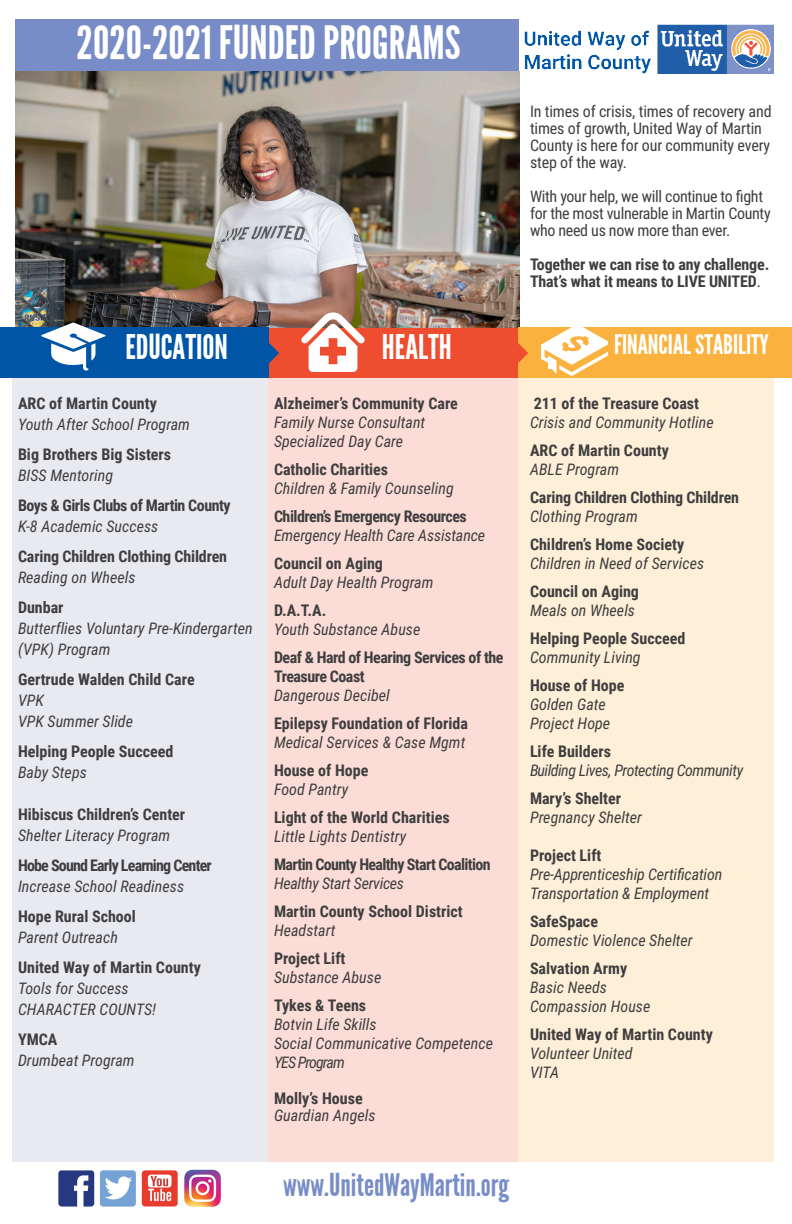
<style>
.page{position:relative;width:792px;height:1224px;background:#fff}
.page>*{position:absolute;margin:0;border:0;box-sizing:border-box;transform-origin:0 0}
.t1{font:46px "League Gothic";color:#fff}
.t2{font:34px "League Gothic";color:#fff}
.t3{font:31px "League Gothic";color:#788dc7}
.t4{font:27px "League Gothic";color:#fff}
.t5{font:italic 16px/21px "Roboto Condensed";color:#3e3e3f}
.t6{font:700 16px/17px "Roboto Condensed";color:#3e3e3f}
.t7{font:16px/17px "Roboto Condensed";letter-spacing:-.015em;color:#3e3e3f}
.t8{font:700 16px/19px "Roboto Condensed";letter-spacing:-.03em;color:#3e3e3f}
.t9{font:700 16px "Roboto Condensed";letter-spacing:-.04em;color:#3e3e3f}
.t10{font:italic 16px "Roboto Condensed";letter-spacing:-.03em;color:#3e3e3f}
.t11{font:700 16px "Roboto Condensed";letter-spacing:-.05em;color:#3e3e3f}
.t12{font:italic 16px "Roboto Condensed";letter-spacing:-.02em;color:#3e3e3f}
.t13{font:italic 16px "Roboto Condensed";letter-spacing:-.06em;color:#3e3e3f}
.s1{font-weight:400}
</style>
<div class="page">
<div style="left:518px;top:334px;width:256px;height:828px;background:#feefd8"></div>
<div style="left:12px;top:329px;width:256px;height:833px;background:#e9eaf0"></div>
<img style="left:15px;top:71px;width:505px;height:257px">
<div style="left:268px;top:376px;width:250px;height:786px;background:#fbdcd6"></div>
<div style="left:0;top:328px;width:269px;height:50px;background:#0155a7"></div>
<div style="left:518px;top:328px;width:274px;height:50px;background:#fbb13d"></div>
<svg style="left:541px;top:327px;width:67px;height:49px"></svg>
<div style="left:269px;top:328px;width:249px;height:50px;background:#ef4d30"></div>
<svg style="left:301px;top:311px;width:64px;height:61px"></svg>
<img style="left:514px;top:24px;width:260px;height:56px">
<div style="left:15px;top:19px;width:504px;height:52px;background:#788dc7"></div>
<svg style="left:518px;top:343px;width:10px;height:20px"></svg>
<svg style="left:269px;top:343px;width:10px;height:20px"></svg>
<img style="left:58px;top:1170px;width:163px;height:37px">
<svg style="left:41px;top:323px;width:65px;height:48px"></svg>
<p class="t1" style="left:77px;top:17px;width:386px">2020-2021 FUNDED PROGRAMS</p>
<p class="t7" style="left:530px;top:102px;width:243px">In times of crisis, times of recovery and times of growth, United Way of Martin<br>County is here for our community every step of the way.</p>
<p class="t7" style="left:530px;top:187px;width:242px">With your help, we will continue to fight for the most vulnerable in Martin County who need us now more than ever.</p>
<p class="t6" style="left:530px;top:255px;width:241px">Together we can rise to any challenge.<br>That’s what it means to LIVE UNITED<span class="s1">.</span></p>
<p class="t2" style="left:125px;top:327px;width:104px">EDUCATION</p>
<p class="t2" style="left:382px;top:327px;width:71px">HEALTH</p>
<p class="t4" style="left:614px;top:329px;width:156px">FINANCIAL STABILITY</p>
<p class="t6" style="left:18px;top:395px;width:140px">ARC of Martin County</p>
<p class="t5" style="left:18px;top:414px;width:174px">Youth After School Program</p>
<p class="t6" style="left:18px;top:446px;width:155px">Big Brothers Big Sisters</p>
<p class="t5" style="left:18px;top:465px;width:97px">BISS Mentoring</p>
<p class="t8" style="left:18px;top:496px;width:214px">Boys &amp; Girls Clubs of Martin County</p>
<p class="t5" style="left:18px;top:516px;width:142px">K-8 Academic Success</p>
<p class="t6" style="left:18px;top:548px;width:211px">Caring Children Clothing Children</p>
<p class="t5" style="left:18px;top:567px;width:119px">Reading on Wheels</p>
<p class="t6" style="left:18px;top:599px;width:47px">Dunbar</p>
<p class="t5" style="left:18px;top:618px;width:236px">Butterflies Voluntary Pre-Kindergarten (VPK) Program</p>
<p class="t6" style="left:18px;top:671px;width:178px">Gertrude Walden Child Care</p>
<p class="t5" style="left:18px;top:690px;width:27px">VPK</p>
<p class="t5" style="left:18px;top:711px;width:117px">VPK Summer Slide</p>
<p class="t6" style="left:18px;top:743px;width:157px">Helping People Succeed</p>
<p class="t5" style="left:18px;top:762px;width:70px">Baby Steps</p>
<p class="t6" style="left:18px;top:806px;width:169px">Hibiscus Children’s Center</p>
<p class="t5" style="left:18px;top:825px;width:154px">Shelter Literacy Program</p>
<p class="t11" style="left:18px;top:855px;width:195px">Hobe Sound Early Learning Center</p>
<p class="t5" style="left:18px;top:876px;width:168px">Increase School Readiness</p>
<p class="t6" style="left:18px;top:908px;width:119px">Hope Rural School</p>
<p class="t5" style="left:18px;top:927px;width:101px">Parent Outreach</p>
<p class="t6" style="left:18px;top:959px;width:184px">United Way of Martin County</p>
<p class="t5" style="left:18px;top:978px;width:112px">Tools for Success</p>
<p class="t5" style="left:18px;top:999px;width:140px">CHARACTER COUNTS!</p>
<p class="t6" style="left:18px;top:1031px;width:41px">YMCA</p>
<p class="t5" style="left:18px;top:1050px;width:118px">Drumbeat Program</p>
<p class="t6" style="left:274px;top:395px;width:185px">Alzheimer’s Community Care</p>
<p class="t5" style="left:274px;top:412px;width:153px">Family Nurse Consultant</p>
<p class="t5" style="left:274px;top:431px;width:131px">Specialized Day Care</p>
<p class="t6" style="left:274px;top:461px;width:116px">Catholic Charities</p>
<p class="t5" style="left:274px;top:478px;width:181px">Children &amp; Family Counseling</p>
<p class="t8" style="left:274px;top:507px;width:194px">Children’s Emergency Resources</p>
<p class="t5" style="left:274px;top:525px;width:213px">Emergency Health Care Assistance</p>
<p class="t6" style="left:274px;top:555px;width:111px">Council on Aging</p>
<p class="t5" style="left:274px;top:572px;width:161px">Adult Day Health Program</p>
<p class="t6" style="left:274px;top:602px;width:54px">D.A.T.A.</p>
<p class="t5" style="left:274px;top:619px;width:148px">Youth Substance Abuse</p>
<p class="t8" style="left:274px;top:648px;width:231px">Deaf &amp; Hard of Hearing Services of the<br>Treasure Coast</p>
<p class="t5" style="left:274px;top:685px;width:117px">Dangerous Decibel</p>
<p class="t6" style="left:274px;top:715px;width:195px">Epilepsy Foundation of Florida</p>
<p class="t5" style="left:274px;top:732px;width:193px">Medical Services &amp; Case Mgmt</p>
<p class="t6" style="left:274px;top:762px;width:96px">House of Hope</p>
<p class="t5" style="left:274px;top:779px;width:76px">Food Pantry</p>
<p class="t6" style="left:274px;top:809px;width:177px">Light of the World Charities</p>
<p class="t5" style="left:274px;top:826px;width:134px">Little Lights Dentistry</p>
<p class="t9" style="left:274px;top:854px;width:218px">Martin County Healthy Start Coalition</p>
<p class="t12" style="left:274px;top:873px;width:132px">Healthy Start Services</p>
<p class="t6" style="left:274px;top:903px;width:190px">Martin County School District</p>
<p class="t5" style="left:274px;top:920px;width:63px">Headstart</p>
<p class="t6" style="left:274px;top:950px;width:73px">Project Lift</p>
<p class="t5" style="left:274px;top:967px;width:109px">Substance Abuse</p>
<p class="t6" style="left:274px;top:997px;width:94px">Tykes &amp; Teens</p>
<p class="t5" style="left:274px;top:1014px;width:104px">Botvin Life Skills</p>
<p class="t5" style="left:274px;top:1033px;width:221px">Social Communicative Competence</p>
<p class="t13" style="left:274px;top:1052px;width:72px">YES Program</p>
<p class="t6" style="left:274px;top:1089px;width:90px">Molly’s House</p>
<p class="t5" style="left:274px;top:1104px;width:103px">Guardian Angels</p>
<p class="t3" style="left:283px;top:1167px;width:227px">www.UnitedWayMartin.org</p>
<p class="t6" style="left:534px;top:395px;width:167px">211 of the Treasure Coast</p>
<p class="t5" style="left:530px;top:412px;width:185px">Crisis and Community Hotline</p>
<p class="t6" style="left:530px;top:442px;width:140px">ARC of Martin County</p>
<p class="t5" style="left:530px;top:459px;width:91px">ABLE Program</p>
<p class="t6" style="left:530px;top:489px;width:211px">Caring Children Clothing Children</p>
<p class="t5" style="left:530px;top:506px;width:109px">Clothing Program</p>
<p class="t6" style="left:530px;top:536px;width:156px">Children’s Home Society</p>
<p class="t5" style="left:530px;top:553px;width:176px">Children in Need of Services</p>
<p class="t6" style="left:530px;top:583px;width:111px">Council on Aging</p>
<p class="t5" style="left:530px;top:600px;width:107px">Meals on Wheels</p>
<p class="t6" style="left:530px;top:630px;width:157px">Helping People Succeed</p>
<p class="t5" style="left:530px;top:647px;width:112px">Community Living</p>
<p class="t6" style="left:530px;top:677px;width:96px">House of Hope</p>
<p class="t5" style="left:530px;top:694px;width:77px">Golden Gate</p>
<p class="t5" style="left:530px;top:713px;width:82px">Project Hope</p>
<p class="t6" style="left:530px;top:743px;width:83px">Life Builders</p>
<p class="t10" style="left:530px;top:760px;width:215px">Building Lives, Protecting Community</p>
<p class="t6" style="left:530px;top:790px;width:93px">Mary’s Shelter</p>
<p class="t5" style="left:530px;top:807px;width:113px">Pregnancy Shelter</p>
<p class="t6" style="left:530px;top:847px;width:73px">Project Lift</p>
<p class="t5" style="left:530px;top:864px;width:194px">Pre-Apprenticeship Certification</p>
<p class="t5" style="left:530px;top:883px;width:181px">Transportation &amp; Employment</p>
<p class="t6" style="left:530px;top:913px;width:70px">SafeSpace</p>
<p class="t5" style="left:530px;top:930px;width:164px">Domestic Violence Shelter</p>
<p class="t6" style="left:530px;top:960px;width:99px">Salvation Army</p>
<p class="t5" style="left:530px;top:977px;width:79px">Basic Needs</p>
<p class="t5" style="left:530px;top:996px;width:122px">Compassion House</p>
<p class="t6" style="left:530px;top:1026px;width:184px">United Way of Martin County</p>
<p class="t5" style="left:530px;top:1043px;width:104px">Volunteer United</p>
<p class="t5" style="left:530px;top:1062px;width:31px">VITA</p>
</div>
